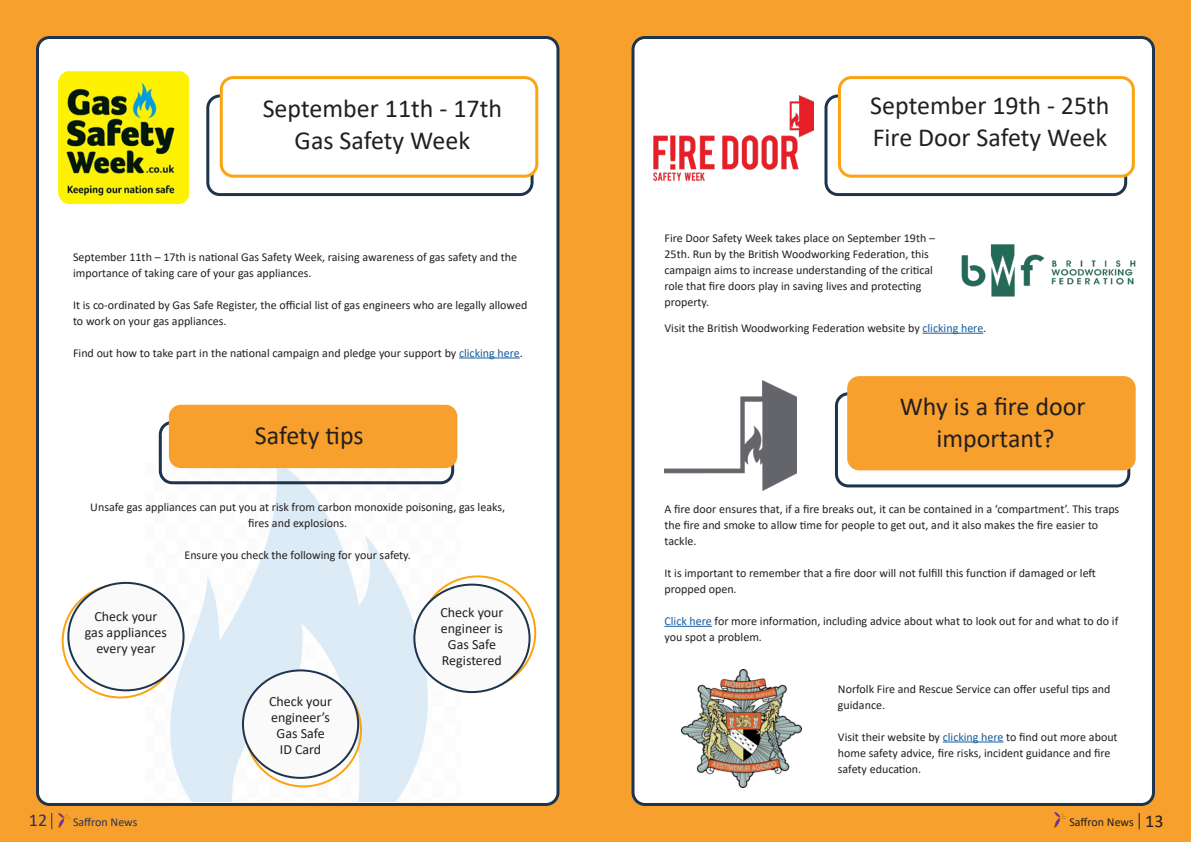
<style>
.page{position:relative;width:1191px;height:842px;background:#f8a02d}
.page>*{position:absolute;margin:0;border:0;box-sizing:border-box;transform-origin:0 0}
.t1{font:26px "Calibri";color:#231f20}
.t2{font:18px "Calibri";color:#29354f}
.t3{font:18px "Calibri";color:#231f20}
.t4{font:14px "Calibri";color:#231f20}
.t5{font:12px/16px "Calibri";color:#231f20}
.t6{font:12px "Calibri";letter-spacing:-.005em;color:#29354f}
.s1{color:#175d9e}
</style>
<div class="page">
<img style="left:59px;top:813px;width:12px;height:15px">
<svg style="left:51px;top:813px;width:1px;height:16px"></svg>
<img style="left:1054px;top:813px;width:12px;height:14px">
<svg style="left:1138px;top:813px;width:1px;height:16px"></svg>
<div style="left:38px;top:38px;width:520px;height:766px;background:#fff;border-radius:12px"></div>
<div style="left:36px;top:36px;width:523px;height:770px;border:3px solid #1d344e;border-radius:12px"></div>
<img style="left:145px;top:462px;width:315px;height:340px">
<img style="left:58px;top:71px;width:131px;height:133px">
<div style="left:206px;top:94px;width:327px;height:102px;border:3px solid #1d344e;border-radius:12px"></div>
<div style="left:221px;top:78px;width:316px;height:98px;background:#fff;border-radius:12px"></div>
<div style="left:220px;top:76px;width:318px;height:102px;border:3px solid #fca311;border-radius:12px"></div>
<hr style="left:459px;top:358px;width:61px;height:1px;background:#175d9e">
<div style="left:159px;top:421px;width:295px;height:63px;border:3px solid #1d344e;border-radius:12px"></div>
<div style="left:169px;top:405px;width:288px;height:63px;background:#f8a02d;border-radius:12px"></div>
<div style="left:414px;top:585px;width:115px;height:107px;background:#fafafa;border-radius:50%"></div>
<div style="left:413px;top:584px;width:117px;height:109px;border:2px solid #1d344e;border-radius:50%"></div>
<div style="left:243px;top:670px;width:115px;height:108px;background:#fafafa;border-radius:50%"></div>
<div style="left:242px;top:669px;width:117px;height:110px;border:2px solid #1d344e;border-radius:50%"></div>
<div style="left:68px;top:583px;width:115px;height:107px;background:#fafafa;border-radius:50%"></div>
<div style="left:67px;top:582px;width:117px;height:109px;border:2px solid #1d344e;border-radius:50%"></div>
<div style="left:633px;top:38px;width:520px;height:766px;background:#fff;border-radius:12px"></div>
<img style="left:681px;top:669px;width:120px;height:118px">
<div style="left:631px;top:36px;width:524px;height:770px;border:3px solid #1d344e;border-radius:12px"></div>
<div style="left:824px;top:94px;width:303px;height:102px;border:3px solid #1d344e;border-radius:12px"></div>
<div style="left:839px;top:78px;width:294px;height:98px;background:#fff;border-radius:12px"></div>
<div style="left:838px;top:76px;width:296px;height:102px;border:3px solid #fca311;border-radius:12px"></div>
<img style="left:665px;top:381px;width:131px;height:109px">
<img style="left:961px;top:245px;width:174px;height:52px">
<div style="left:835px;top:392px;width:295px;height:95px;border:3px solid #1d344e;border-radius:12px"></div>
<div style="left:847px;top:376px;width:288px;height:94px;background:#f8a02d;border-radius:12px"></div>
<hr style="left:664px;top:626px;width:48px;height:1px;background:#175d9e">
<hr style="left:922px;top:333px;width:61px;height:1px;background:#175d9e">
<hr style="left:942px;top:742px;width:61px;height:1px;background:#175d9e">
<img style="left:653px;top:96px;width:160px;height:84px">
<p class="t1" style="left:263px;top:90px;width:241px">September 11th - 17th</p>
<p class="t1" style="left:295px;top:122px;width:177px">Gas Safety Week</p>
<p class="t5" style="left:73px;top:248px;width:446px">September 11th – 17th is national Gas Safety Week, raising awareness of gas safety and the importance of taking care of your gas appliances.</p>
<p class="t5" style="left:73px;top:296px;width:456px">It is co-ordinated by Gas Safe Register, the official list of gas engineers who are legally allowed to work on your gas appliances.</p>
<p class="t5" style="left:73px;top:344px;width:451px">Find out how to take part in the national campaign and pledge your support by <span class="s1">clicking here</span>.</p>
<p class="t1" style="left:255px;top:417px;width:110px">Safety tips</p>
<p class="t5" style="left:90px;top:499px;width:416px;text-align:center">Unsafe gas appliances can put you at risk from carbon monoxide poisoning, gas leaks, fires and explosions.</p>
<p class="t5" style="left:184px;top:547px;width:228px">Ensure you check the following for your safety.</p>
<p class="t4" style="left:94px;top:606px;width:65px">Check your</p>
<p class="t4" style="left:85px;top:622px;width:83px">gas appliances</p>
<p class="t4" style="left:96px;top:638px;width:61px">every year</p>
<p class="t4" style="left:269px;top:691px;width:65px">Check your</p>
<p class="t4" style="left:271px;top:707px;width:61px">engineer’s</p>
<p class="t4" style="left:276px;top:723px;width:50px">Gas Safe</p>
<p class="t4" style="left:280px;top:739px;width:43px">ID Card</p>
<p class="t4" style="left:440px;top:603px;width:65px">Check your</p>
<p class="t4" style="left:441px;top:619px;width:64px">engineer is</p>
<p class="t4" style="left:448px;top:635px;width:50px">Gas Safe</p>
<p class="t4" style="left:442px;top:651px;width:61px">Registered</p>
<p class="t1" style="left:870px;top:87px;width:241px">September 19th - 25th</p>
<p class="t1" style="left:872px;top:119px;width:236px">Fire Door Safety Week</p>
<p class="t5" style="left:664px;top:230px;width:272px">Fire Door Safety Week takes place on September 19th – 25th. Run by the British Woodworking Federation, this campaign aims to increase understanding of the critical role that fire doors play in saving lives and protecting property.</p>
<p class="t5" style="left:664px;top:320px;width:323px">Visit the British Woodworking Federation website by <span class="s1">clicking here</span>.</p>
<p class="t1" style="left:899px;top:388px;width:187px">Why is a fire door</p>
<p class="t1" style="left:936px;top:420px;width:120px">important?</p>
<p class="t5" style="left:664px;top:501px;width:456px">A fire door ensures that, if a fire breaks out, it can be contained in a ‘compartment’. This traps the fire and smoke to allow time for people to get out, and it also makes the fire easier to tackle.</p>
<p class="t5" style="left:664px;top:565px;width:433px">It is important to remember that a fire door will not fulfill this function if damaged or left propped open.</p>
<p class="t5" style="left:664px;top:613px;width:455px"><span class="s1">Click here</span> for more information, including advice about what to look out for and what to do if you spot a problem.</p>
<p class="t5" style="left:838px;top:680px;width:274px">Norfolk Fire and Rescue Service can offer useful tips and guidance.</p>
<p class="t5" style="left:838px;top:728px;width:281px">Visit their website by <span class="s1">clicking here</span> to find out more about home safety advice, fire risks, incident guidance and fire safety education.</p>
<p class="t2" style="left:29px;top:808px;width:20px">12</p>
<p class="t6" style="left:73px;top:813px;width:66px">Saffron News</p>
<p class="t5" style="left:1069px;top:813px;width:66px">Saffron News</p>
<p class="t3" style="left:1145px;top:808px;width:20px">13</p>
</div>
